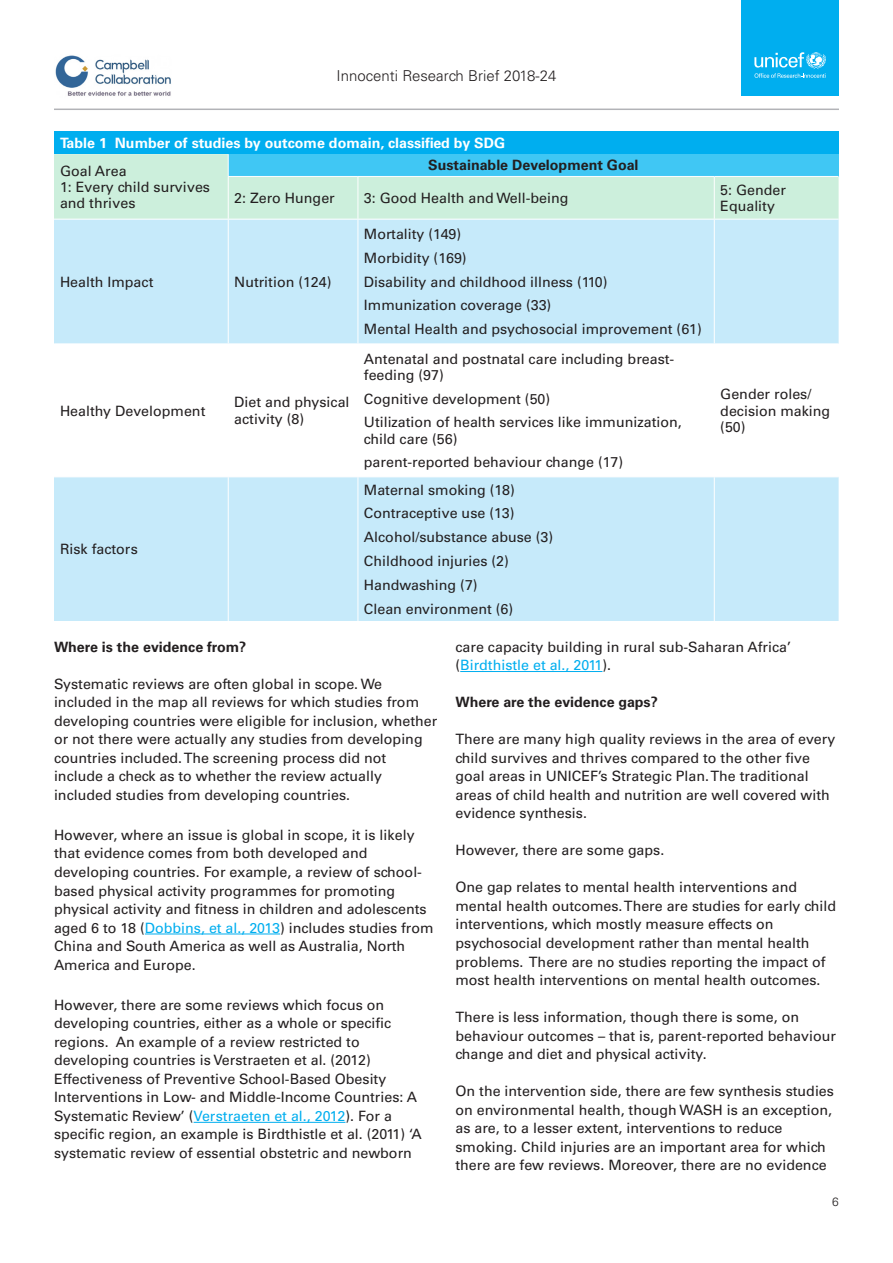
<style>
.page{position:relative;width:893px;height:1263px;background:#fff}
.page>*{position:absolute;margin:0;border:0;box-sizing:border-box;transform-origin:0 0}
.t1{font:300 15px "Univers LT Std";color:#231f20}
.Body{font:14.25px/18.5px "Univers LT Std";color:#231f20}
.Body-2{font:700 14.25px "Univers LT Std";color:#231f20}
.t2{font:700 14.25px "Univers LT Std";color:#fff}
.t3{font:300 12px "Univers LT Std";color:#231f20}
.s1{color:#00aeef}
</style>
<div class="page">
<div style="left:741px;top:0;width:98px;height:96px;background:#00aeef"></div>
<svg style="left:754px;top:52px;width:72px;height:26px"></svg>
<hr style="left:54px;top:109px;width:785px;height:1px;background:#b2b3b7">
<img style="left:55px;top:55px;width:116px;height:41px">
<hr style="left:145px;top:934px;width:135px;height:1px;background:#00aeef">
<hr style="left:194px;top:1122px;width:151px;height:1px;background:#00aeef">
<hr style="left:460px;top:671px;width:142px;height:1px;background:#00aeef">
<div style="left:54px;top:132px;width:785px;height:22px;background:#00aeef"></div>
<div style="left:54px;top:154px;width:785px;height:65px;background:#ccefdc"></div>
<div style="left:228px;top:154px;width:611px;height:22px;background:#40c7f4"></div>
<svg style="left:54px;top:220px;width:785px;height:401px;fill:#c6eafa"></svg>
<svg style="left:228px;top:154px;width:1px;height:22px"></svg>
<hr style="left:228px;top:176px;width:130px;height:1px;background:#fff">
<hr style="left:228px;top:177px;width:1px;height:42px;background:#fff">
<hr style="left:358px;top:176px;width:356px;height:1px;background:#fff">
<hr style="left:358px;top:177px;width:1px;height:42px;background:#fff">
<hr style="left:714px;top:176px;width:125px;height:1px;background:#fff">
<hr style="left:714px;top:177px;width:1px;height:42px;background:#fff">
<hr style="left:228px;top:219px;width:1px;height:124px;background:#fff">
<hr style="left:358px;top:219px;width:1px;height:124px;background:#fff">
<hr style="left:714px;top:219px;width:1px;height:124px;background:#fff">
<hr style="left:54px;top:343px;width:174px;height:1px;background:#fff">
<hr style="left:228px;top:343px;width:130px;height:1px;background:#fff">
<hr style="left:228px;top:344px;width:1px;height:132px;background:#fff">
<hr style="left:358px;top:343px;width:356px;height:1px;background:#fff">
<hr style="left:358px;top:344px;width:1px;height:132px;background:#fff">
<hr style="left:714px;top:343px;width:125px;height:1px;background:#fff">
<hr style="left:714px;top:344px;width:1px;height:132px;background:#fff">
<hr style="left:54px;top:476px;width:174px;height:1px;background:#fff">
<hr style="left:228px;top:476px;width:130px;height:1px;background:#fff">
<hr style="left:228px;top:477px;width:1px;height:144px;background:#fff">
<hr style="left:358px;top:476px;width:356px;height:1px;background:#fff">
<hr style="left:358px;top:477px;width:1px;height:144px;background:#fff">
<hr style="left:714px;top:476px;width:125px;height:1px;background:#fff">
<hr style="left:714px;top:477px;width:1px;height:144px;background:#fff">
<p class="t1" style="left:337px;top:67px;width:221px">Innocenti Research Brief 2018-24</p>
<p class="t2" style="left:60px;top:135px;width:447px">Table 1 Number of studies by outcome domain, classified by SDG</p>
<p class="Body" style="left:60px;top:162px;width:152px;line-height:16.2px">Goal Area<br>1: Every child survives and thrives</p>
<p class="Body-2" style="left:428px;top:157px;width:212px">Sustainable Development Goal</p>
<p class="Body" style="left:234px;top:189px;width:102px">2: Zero Hunger</p>
<p class="Body" style="left:364px;top:189px;width:206px">3: Good Health and Well-being</p>
<p class="Body" style="left:720px;top:182px;width:67px;line-height:16.2px">5: Gender<br>Equality</p>
<p class="Body" style="left:60px;top:272px;width:95px">Health Impact</p>
<p class="Body" style="left:234px;top:272px;width:99px">Nutrition (124)</p>
<p class="Body" style="left:60px;top:401px;width:147px">Healthy Development</p>
<p class="Body" style="left:234px;top:394px;width:117px;line-height:16.2px">Diet and physical activity (8)</p>
<p class="Body" style="left:60px;top:540px;width:79px">Risk factors</p>
<p class="Body" style="left:364px;top:225px;width:99px">Mortality (149)</p>
<p class="Body" style="left:364px;top:249px;width:104px">Morbidity (169)</p>
<p class="Body" style="left:364px;top:272px;width:245px">Disability and childhood illness (110)</p>
<p class="Body" style="left:364px;top:296px;width:189px">Immunization coverage (33)</p>
<p class="Body" style="left:364px;top:320px;width:339px">Mental Health and psychosocial improvement (61)</p>
<p class="Body" style="left:364px;top:351px;width:312px;line-height:16.2px">Antenatal and postnatal care including breast&shy;feeding (97)</p>
<p class="Body" style="left:364px;top:389px;width:188px">Cognitive development (50)</p>
<p class="Body" style="left:364px;top:414px;width:319px;line-height:16.2px">Utilization of health services like immunization, child care (56)</p>
<p class="Body" style="left:364px;top:453px;width:261px">parent-reported behaviour change (17)</p>
<p class="Body" style="left:364px;top:480px;width:153px">Maternal smoking (18)</p>
<p class="Body" style="left:364px;top:504px;width:152px">Contraceptive use (13)</p>
<p class="Body" style="left:364px;top:528px;width:191px">Alcohol/substance abuse (3)</p>
<p class="Body" style="left:364px;top:552px;width:146px">Childhood injuries (2)</p>
<p class="Body" style="left:364px;top:575px;width:115px">Handwashing (7)</p>
<p class="Body" style="left:364px;top:599px;width:151px">Clean environment (6)</p>
<p class="Body" style="left:720px;top:386px;width:112px;line-height:16.2px">Gender roles/ decision making (50)</p>
<p class="Body-2" style="left:54px;top:638px;width:194px">Where is the evidence from?</p>
<p class="Body" style="left:54px;top:674px;width:385px">Systematic reviews are often global in scope. We included in the map all reviews for which studies from developing countries were eligible for inclusion, whether or not there were actually any studies from developing countries included. The screening process did not include a check as to whether the review actually included studies from developing countries.</p>
<p class="Body" style="left:54px;top:826px;width:381px">However, where an issue is global in scope, it is likely that evidence comes from both developed and developing countries. For example, a review of school&shy;based physical activity programmes for promoting physical activity and fitness in children and adolescents aged 6 to 18 (<span class="s1">Dobbins, et al., 2013</span>) includes studies from China and South America as well as Australia, North America and Europe.</p>
<p class="Body" style="left:54px;top:995px;width:369px">However, there are some reviews which focus on developing countries, either as a whole or specific regions. An example of a review restricted to developing countries is Verstraeten et al. (2012)<br>Effectiveness of Preventive School-Based Obesity Interventions in Low- and Middle-Income Countries: A Systematic Review’ (<span class="s1">Verstraeten et al., 2012</span>). For a specific region, an example is Birdthistle et al. (2011) ‘A systematic review of essential obstetric and newborn</p>
<p class="Body" style="left:455px;top:637px;width:337px">care capacity building in rural sub-Saharan Africa’ (<span class="s1">Birdthistle et al., 2011</span>).</p>
<p class="Body-2" style="left:455px;top:694px;width:204px">Where are the evidence gaps?</p>
<p class="Body" style="left:455px;top:730px;width:381px">There are many high quality reviews in the area of every child survives and thrives compared to the other five goal areas in UNICEF’s Strategic Plan. The traditional areas of child health and nutrition are well covered with evidence synthesis.</p>
<p class="Body" style="left:455px;top:841px;width:210px">However, there are some gaps.</p>
<p class="Body" style="left:455px;top:878px;width:382px">One gap relates to mental health interventions and mental health outcomes. There are studies for early child interventions, which mostly measure effects on psychosocial development rather than mental health problems. There are no studies reporting the impact of most health interventions on mental health outcomes.</p>
<p class="Body" style="left:455px;top:1008px;width:382px">There is less information, though there is some, on behaviour outcomes – that is, parent-reported behaviour change and diet and physical activity.</p>
<p class="Body" style="left:455px;top:1082px;width:380px">On the intervention side, there are few synthesis studies on environmental health, though WASH is an exception, as are, to a lesser extent, interventions to reduce smoking. Child injuries are an important area for which there are few reviews. Moreover, there are no evidence</p>
<p class="t3" style="left:832px;top:1195px;width:8px">6</p>
</div>
